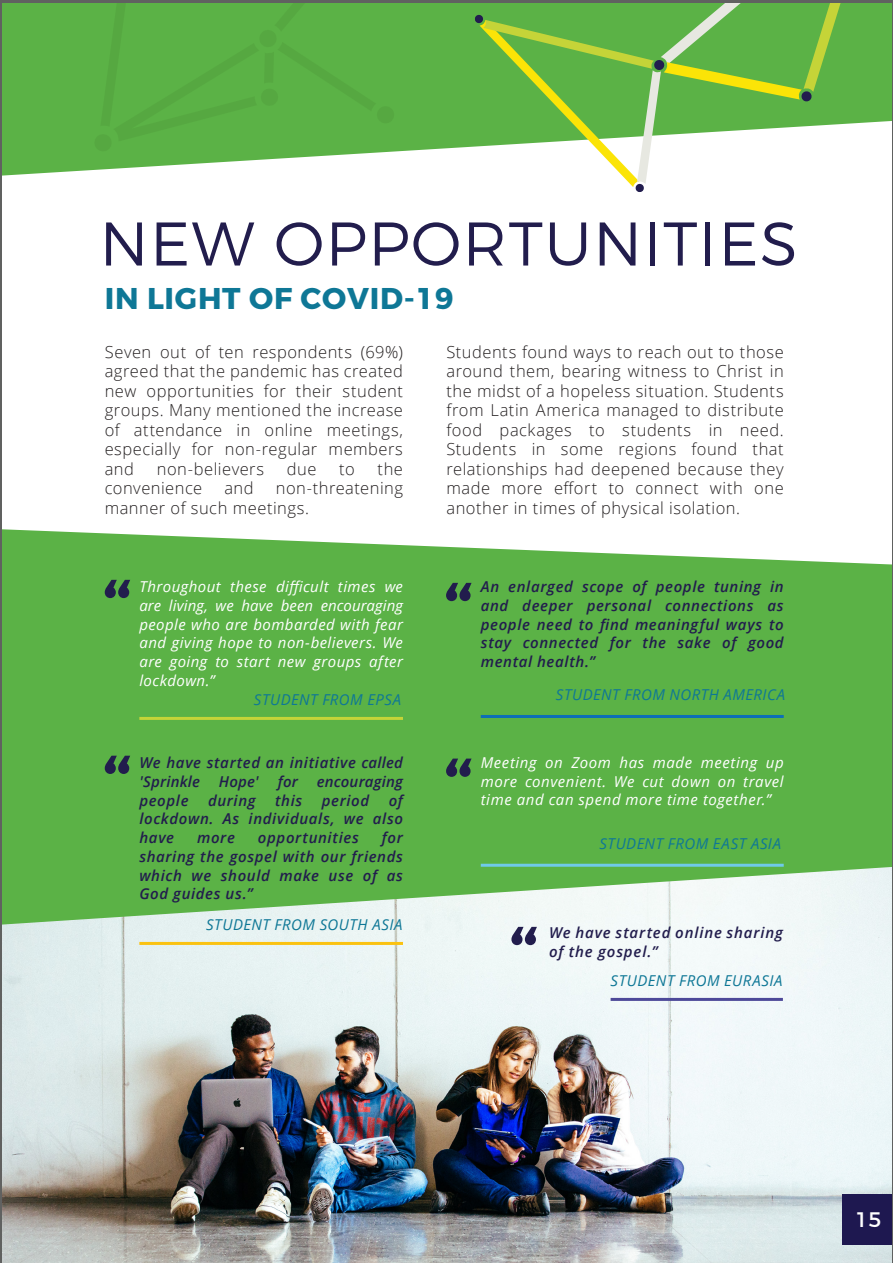
<style>
.page{position:relative;width:893px;height:1263px;background:#fff}
.page>*{position:absolute;margin:0;border:0;box-sizing:border-box;transform-origin:0 0}
.t1{font:90px "Montserrat";color:#221d4d}
.t2{font:300 61.5px "Montserrat";letter-spacing:.025em;color:#221d4d}
.t3{font:700 30px "Montserrat";letter-spacing:.025em;color:#0e7796}
.t4{font:21px "Montserrat";color:#fff}
.t5{font:300 16.5px/19.5px "Open Sans";letter-spacing:.03em;color:#231f20;text-align:justify}
.t6{font:italic 600 15px/18.8px "Open Sans";letter-spacing:.04em;color:#221d4d;text-align:justify}
.t7{font:italic 15px/18.8px "Open Sans";letter-spacing:.035em;color:#fff;text-align:justify}
.t8{font:italic 15px "Open Sans";letter-spacing:.035em;color:#0e7796}
.t9{font:italic 600 15px "Open Sans";letter-spacing:.01em;color:#221d4d}
</style>
<div class="page">
<div style="left:1px;top:529px;width:892px;height:338px;background:#5bb246"></div>
<img style="left:1px;top:867px;width:892px;height:396px">
<div style="left:842px;top:1194px;width:51px;height:51px;background:#1e1850"></div>
<hr style="left:139px;top:717px;width:264px;height:3px;background:#c5d438">
<hr style="left:481px;top:715px;width:303px;height:3px;background:#0d6fb7">
<svg style="left:1px;top:2px;width:892px;height:174px;fill:#5bb246"></svg>
<svg style="left:474px;top:2px;width:402px;height:190px"></svg>
<svg style="left:94px;top:2px;width:354px;height:149px;background:#5ab045"></svg>
<hr style="left:139px;top:942px;width:264px;height:3px;background:#fac211">
<hr style="left:481px;top:864px;width:303px;height:3px;background:#6fcaea">
<hr style="left:611px;top:998px;width:172px;height:3px;background:#4d4999">
<hr style="left:0;top:0;width:1px;height:1263px;background:#606160">
<hr style="left:0;top:0;width:893px;height:2px;background:#606160">
<h2 class="t2" style="left:100px;top:206px;width:699px">NEW OPPORTUNITIES</h2>
<h3 class="t3" style="left:105px;top:279px;width:350px">IN LIGHT OF COVID-19</h3>
<p class="t5" style="left:105px;top:341px;width:300px">Seven out of ten respondents (69%) agreed that the pandemic has created new opportunities for their student groups. Many mentioned the increase of attendance in online meetings, especially for non-regular members and</p>
<p class="t5" style="left:446px;top:341px;width:339px">Students found ways to reach out to those around them, bearing witness to Christ in the midst of a hopeless situation. Students from Latin America managed to distribute food packages to students in need.<br>Students in some regions found that relationships had deepened because they made more effort to connect with one another in times of physical isolation.</p>
<p class="t5" style="left:157px;top:458px;width:109px">non-believers</p>
<p class="t5" style="left:287px;top:458px;width:31px">due</p>
<p class="t5" style="left:339px;top:458px;width:17px">to</p>
<p class="t5" style="left:378px;top:458px;width:27px">the</p>
<p class="t5" style="left:105px;top:478px;width:99px">convenience</p>
<p class="t5" style="left:224px;top:478px;width:31px">and</p>
<p class="t5" style="left:105px;top:478px;width:300px;text-indent:171px">non-threatening manner of such meetings.</p>
<h1 class="t1" style="left:102px;top:556px;width:34px">“</h1>
<p class="t7" style="left:139px;top:577px;width:265px">Throughout these difficult times we are living, we have been encouraging people who are bombarded with fear and giving hope to non-believers. We are going to start new groups after lockdown.”</p>
<p class="t8" style="left:254px;top:689px;width:149px">STUDENT FROM EPSA</p>
<h1 class="t1" style="left:102px;top:732px;width:34px">“</h1>
<p class="t6" style="left:139px;top:753px;width:265px">We have started an initiative called 'Sprinkle</p>
<p class="t6" style="left:219px;top:772px;width:41px">Hope'</p>
<p class="t6" style="left:278px;top:772px;width:22px">for</p>
<p class="t9" style="left:317px;top:771px;width:88px">encouraging</p>
<p class="t6" style="left:139px;top:790px;width:265px;text-indent:249px">of lockdown. As individuals, we also have</p>
<p class="t6" style="left:139px;top:790px;width:51px">people</p>
<p class="t6" style="left:208px;top:790px;width:49px">during</p>
<p class="t6" style="left:275px;top:790px;width:29px">this</p>
<p class="t6" style="left:322px;top:790px;width:49px">period</p>
<p class="t6" style="left:139px;top:828px;width:265px;text-indent:242px">for sharing the gospel with our friends which we should make use of as God guides us.”</p>
<p class="t6" style="left:197px;top:828px;width:39px">more</p>
<p class="t6" style="left:258px;top:828px;width:102px">opportunities</p>
<p class="t8" style="left:206px;top:914px;width:198px">STUDENT FROM SOUTH ASIA</p>
<h1 class="t1" style="left:443px;top:559px;width:34px">“</h1>
<p class="t6" style="left:481px;top:577px;width:304px">An enlarged scope of people tuning in and deeper personal connections as people need to find meaningful ways to stay connected for the sake of good mental health.”</p>
<p class="t8" style="left:556px;top:684px;width:231px">STUDENT FROM NORTH AMERICA</p>
<h1 class="t1" style="left:443px;top:735px;width:34px">“</h1>
<p class="t7" style="left:481px;top:753px;width:304px">Meeting on Zoom has made meeting up more convenient. We cut down on travel time and can spend more time together.”</p>
<p class="t8" style="left:599px;top:833px;width:183px">STUDENT FROM EAST ASIA</p>
<h1 class="t1" style="left:508px;top:903px;width:34px">“</h1>
<p class="t6" style="left:549px;top:923px;width:235px">We have started online sharing of the gospel.”</p>
<p class="t8" style="left:611px;top:970px;width:173px">STUDENT FROM EURASIA</p>
<p class="t4" style="left:855px;top:1206px;width:28px">15</p>
</div>
